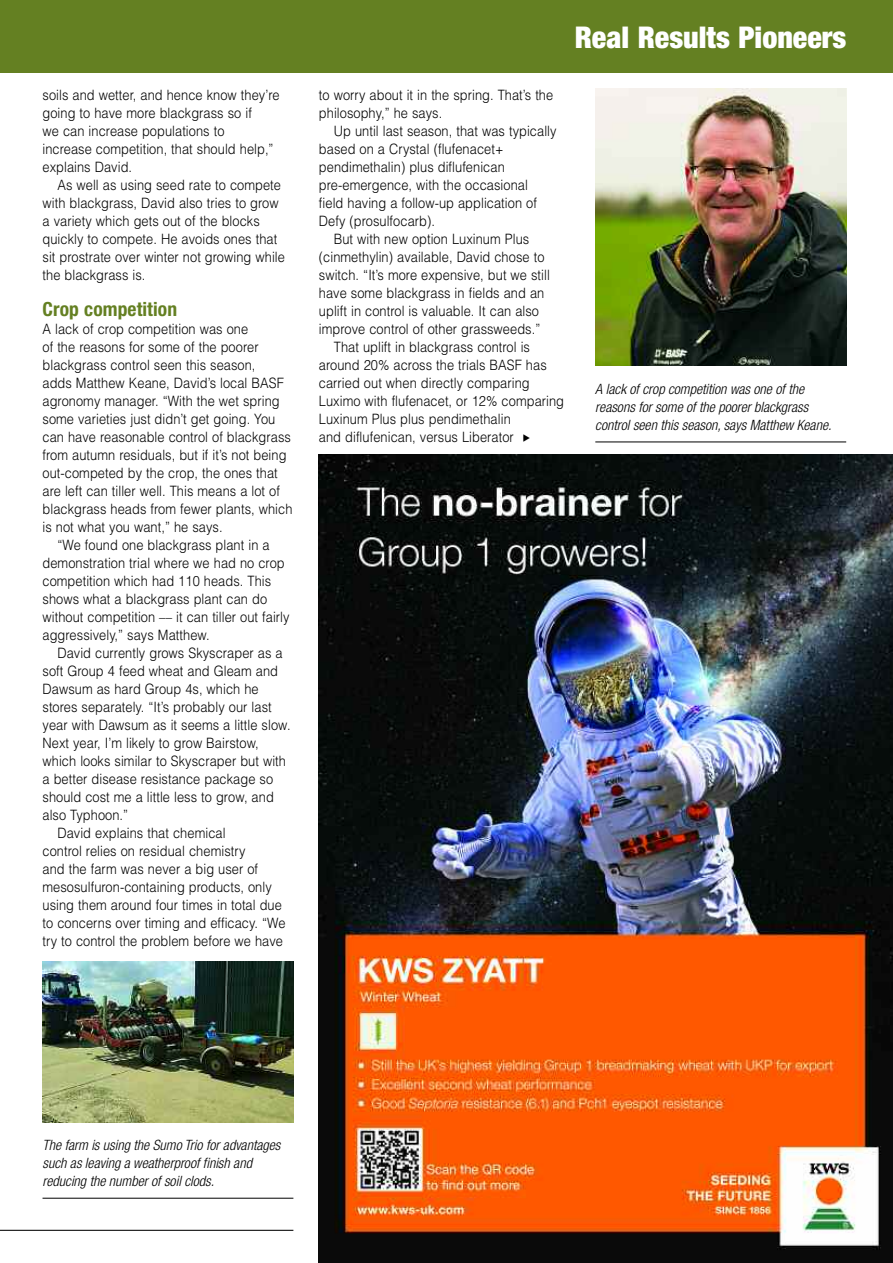
<style>
.page{position:relative;width:893px;height:1263px;background:#fff}
.page>*{position:absolute;margin:0;border:0;box-sizing:border-box;transform-origin:0 0}
.t1{font:900 condensed 30px "Helvetica Neue";color:#fff}
.t2{font:700 condensed 19.5px "Helvetica Neue";letter-spacing:.005em;color:#648022}
.t3{font:300 14.25px/18px "Helvetica";letter-spacing:.005em;color:#000;scale:.9 1}
.t4{font:italic 300 condensed 14.25px/18px "Helvetica Neue";color:#000}
</style>
<div class="page">
<img style="left:319px;top:454px;width:574px;height:809px">
<img style="left:595px;top:89px;width:251px;height:277px">
<hr style="left:595px;top:442px;width:251px;height:1px;background:#000">
<div style="left:0;top:0;width:893px;height:72px;background:#648022"></div>
<img style="left:43px;top:961px;width:250px;height:161px">
<hr style="left:43px;top:1198px;width:250px;height:1px;background:#000">
<hr style="left:0;top:1230px;width:293px;height:1px;background:#000">
<p class="t3" style="left:43px;top:86px;width:265px">soils and wetter, and hence know they’re going to have more blackgrass so if<br>we can increase populations to<br>increase competition, that should help,” explains David.</p>
<p class="t3" style="left:43px;top:176px;width:271px;text-indent:15px">As well as using seed rate to compete with blackgrass, David also tries to grow a variety which gets out of the blocks quickly to compete. He avoids ones that sit prostrate over winter not growing while the blackgrass is.</p>
<h2 class="t2" style="left:43px;top:302px;width:136px">Crop competition</h2>
<p class="t3" style="left:43px;top:320px;width:230px">A lack of crop competition was one</p>
<p class="t3" style="left:43px;top:338px;width:242px">of the reasons for some of the poorer</p>
<p class="t3" style="left:43px;top:356px;width:238px">blackgrass control seen this season,</p>
<p class="t3" style="left:43px;top:374px;width:270px">adds Matthew Keane, David’s local BASF</p>
<p class="t3" style="left:43px;top:392px;width:265px">agronomy manager. “With the wet spring</p>
<p class="t3" style="left:43px;top:410px;width:260px">some varieties just didn’t get going. You</p>
<p class="t3" style="left:43px;top:428px;width:278px">can have reasonable control of blackgrass</p>
<p class="t3" style="left:43px;top:446px;width:273px">from autumn residuals, but if it’s not being</p>
<p class="t3" style="left:43px;top:464px;width:263px">out-competed by the crop, the ones that</p>
<p class="t3" style="left:43px;top:482px;width:265px">are left can tiller well. This means a lot of</p>
<p class="t3" style="left:43px;top:500px;width:279px">blackgrass heads from fewer plants, which</p>
<p class="t3" style="left:43px;top:518px;width:202px">is not what you want,” he says.</p>
<p class="t3" style="left:57px;top:536px;width:237px">“We found one blackgrass plant in a</p>
<p class="t3" style="left:43px;top:554px;width:271px">demonstration trial where we had no crop</p>
<p class="t3" style="left:43px;top:572px;width:256px">competition which had 110 heads. This</p>
<p class="t3" style="left:43px;top:590px;width:251px">shows what a blackgrass plant can do</p>
<p class="t3" style="left:43px;top:608px;width:276px">without competition –– it can tiller out fairly</p>
<p class="t3" style="left:43px;top:626px;width:187px">aggressively,” says Matthew.</p>
<p class="t3" style="left:57px;top:644px;width:252px">David currently grows Skyscraper as a</p>
<p class="t3" style="left:43px;top:662px;width:263px">soft Group 4 feed wheat and Gleam and</p>
<p class="t3" style="left:43px;top:680px;width:242px">Dawsum as hard Group 4s, which he</p>
<p class="t3" style="left:43px;top:698px;width:256px">stores separately. “It’s probably our last</p>
<p class="t3" style="left:43px;top:716px;width:277px">year with Dawsum as it seems a little slow.</p>
<p class="t3" style="left:43px;top:734px;width:242px">Next year, I’m likely to grow Bairstow,</p>
<p class="t3" style="left:43px;top:752px;width:272px">which looks similar to Skyscraper but with</p>
<p class="t3" style="left:43px;top:770px;width:258px">a better disease resistance package so</p>
<p class="t3" style="left:43px;top:788px;width:259px">should cost me a little less to grow, and</p>
<p class="t3" style="left:43px;top:806px;width:97px">also Typhoon.”</p>
<p class="t3" style="left:57px;top:824px;width:188px">David explains that chemical</p>
<p class="t3" style="left:43px;top:842px;width:227px">control relies on residual chemistry</p>
<p class="t3" style="left:43px;top:860px;width:241px">and the farm was never a big user of</p>
<p class="t3" style="left:43px;top:878px;width:256px">mesosulfuron-containing products, only</p>
<p class="t3" style="left:43px;top:896px;width:268px">using them around four times in total due</p>
<p class="t3" style="left:43px;top:914px;width:272px">to concerns over timing and efficacy. “We</p>
<p class="t3" style="left:43px;top:932px;width:269px">try to control the problem before we have</p>
<h1 class="t1" style="left:575px;top:27px;width:273px">Real Results Pioneers</h1>
<p class="t3" style="left:319px;top:86px;width:262px">to worry about it in the spring. That’s the philosophy,” he says.</p>
<p class="t3" style="left:334px;top:122px;width:249px">Up until last season, that was typically</p>
<p class="t3" style="left:319px;top:140px;width:207px">based on a Crystal (flufenacet+</p>
<p class="t3" style="left:319px;top:158px;width:208px">pendimethalin) plus diflufenican</p>
<p class="t3" style="left:319px;top:176px;width:234px">pre-emergence, with the occasional</p>
<p class="t3" style="left:319px;top:194px;width:244px">field having a follow-up application of</p>
<p class="t3" style="left:319px;top:212px;width:130px">Defy (prosulfocarb).</p>
<p class="t3" style="left:334px;top:230px;width:219px">But with new option Luxinum Plus</p>
<p class="t3" style="left:319px;top:248px;width:252px">(cinmethylin) available, David chose to</p>
<p class="t3" style="left:319px;top:266px;width:258px">switch. “It’s more expensive, but we still</p>
<p class="t3" style="left:319px;top:284px;width:252px">have some blackgrass in fields and an</p>
<p class="t3" style="left:319px;top:302px;width:246px">uplift in control is valuable. It can also</p>
<p class="t3" style="left:319px;top:320px;width:247px">improve control of other grassweeds.”</p>
<p class="t3" style="left:334px;top:338px;width:220px">That uplift in blackgrass control is</p>
<p class="t3" style="left:319px;top:356px;width:255px">around 20% across the trials BASF has</p>
<p class="t3" style="left:319px;top:374px;width:236px">carried out when directly comparing</p>
<p class="t3" style="left:319px;top:392px;width:274px">Luximo with flufenacet, or 12% comparing</p>
<p class="t3" style="left:319px;top:410px;width:215px">Luxinum Plus plus pendimethalin</p>
<p class="t3" style="left:319px;top:428px;width:218px">and diflufenican, versus Liberator</p>
<p class="t4" style="left:595px;top:381px;width:238px">A lack of crop competition was one of the reasons for some of the poorer blackgrass control seen this season, says Matthew Keane.</p>
<p class="t4" style="left:43px;top:1137px;width:239px">The farm is using the Sumo Trio for advantages such as leaving a weatherproof finish and reducing the number of soil clods.</p>
</div>
